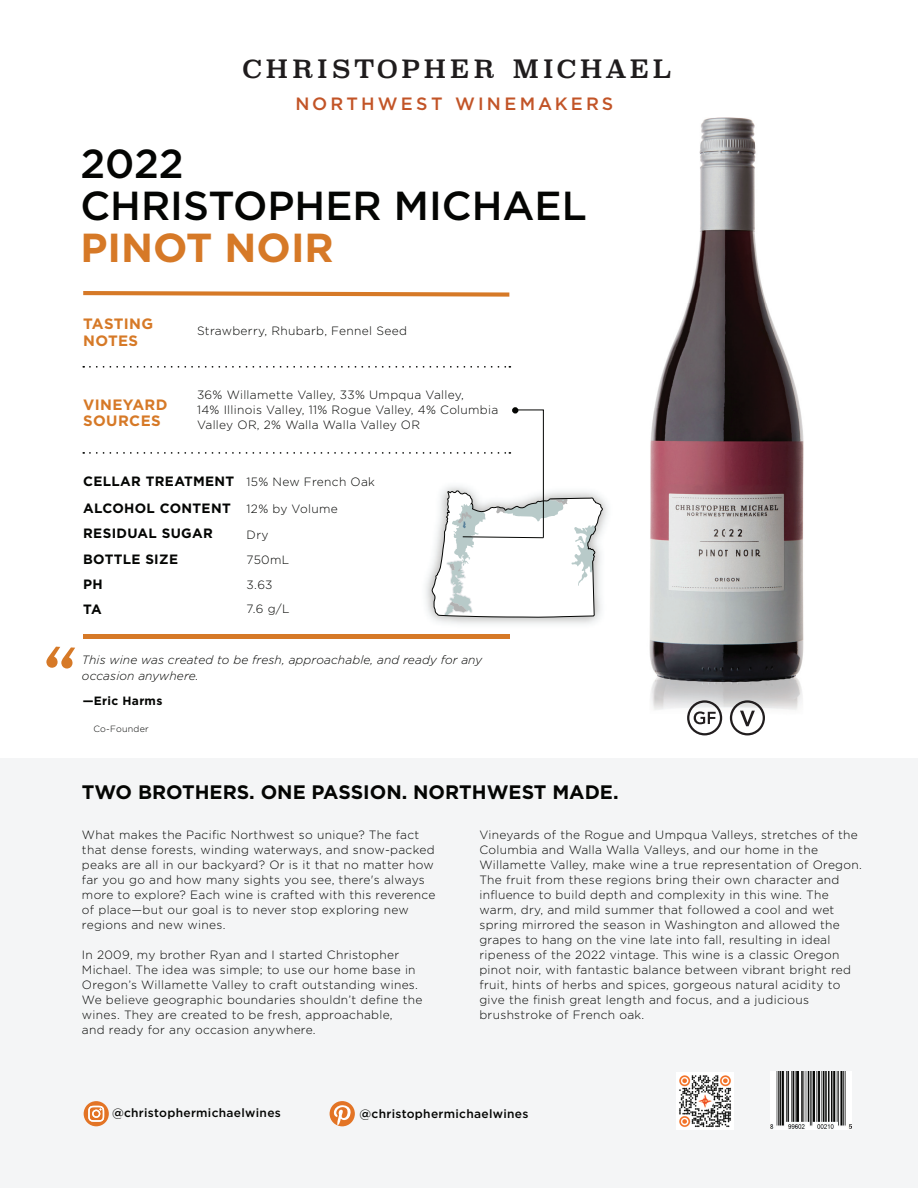
<style>
.page{position:relative;width:918px;height:1188px;background:#fff}
.page>*{position:absolute;margin:0;border:0;box-sizing:border-box;transform-origin:0 0}
.t1{font:500 40.5px/42px "Gotham";color:#040503}
.t2{font:700 40.5px "Gotham";color:#d67927}
.t3{font:24.75px "Superclarendon";letter-spacing:.16em;color:#1f1c1d}
.t4{font:700 19.5px "Gotham";color:#040503}
.t5{font:500 17.85px "Gotham";letter-spacing:.175em;color:#c25427}
.t6{font:700 15px/16.5px "Gotham";letter-spacing:.025em;color:#d67927}
.t7{font:700 13.5px/25.2px "Gotham";letter-spacing:.025em;color:#040503}
.t8{font:300 12px/15px "Gotham";letter-spacing:.025em;color:#040503}
.t9{font:italic 300 12px/16.5px "Gotham";letter-spacing:.01em;color:#040503}
.t10{font:500 12px "Gotham";letter-spacing:.025em;color:#040503}
.t11{font:700 12px "Gotham";letter-spacing:.025em;color:#040503}
.t12{font:300 9px "Gotham";letter-spacing:.025em;color:#040503}
</style>
<div class="page">
<img style="left:649px;top:117px;width:155px;height:603px">
<div style="left:512px;top:407px;width:6px;height:7px;border:2px solid #040503;border-radius:50%"></div>
<div style="left:0;top:758px;width:918px;height:430px;background:#f4f5f6"></div>
<svg style="left:90px;top:366px;width:420px;height:2px"></svg>
<svg style="left:83px;top:291px;width:426px;height:6px"></svg>
<svg style="left:90px;top:408px;width:513px;height:216px"></svg>
<hr style="left:83px;top:634px;width:426px;height:4px;background:#d67927">
<svg style="left:46px;top:647px;width:29px;height:22px"></svg>
<svg style="left:730px;top:700px;width:35px;height:35px"></svg>
<svg style="left:687px;top:700px;width:35px;height:35px"></svg>
<img style="left:677px;top:1072px;width:57px;height:58px">
<div style="left:84px;top:1101px;width:25px;height:25px;background:#e37425;border-radius:50%"></div>
<svg style="left:88px;top:1106px;width:16px;height:16px"></svg>
<div style="left:330px;top:1101px;width:25px;height:25px;background:#e37425;border-radius:50%"></div>
<svg style="left:334px;top:1105px;width:17px;height:21px"></svg>
<img style="left:770px;top:1072px;width:81px;height:58px">
<h2 class="t3" style="left:242px;top:53px;width:431px">CHRISTOPHER MICHAEL</h2>
<h3 class="t5" style="left:296px;top:92px;width:319px">NORTHWEST WINEMAKERS</h3>
<h1 class="t1" style="left:80px;top:142px;width:508px">2022<br>CHRISTOPHER MICHAEL</h1>
<h1 class="t2" style="left:80px;top:221px;width:255px">PINOT NOIR</h1>
<p class="t6" style="left:83px;top:316px;width:72px">TASTING<br>NOTES</p>
<p class="t6" style="left:83px;top:396px;width:86px">VINEYARD<br>SOURCES</p>
<p class="t8" style="left:197px;top:323px;width:211px">Strawberry, Rhubarb, Fennel Seed</p>
<p class="t8" style="left:197px;top:387px;width:303px">36% Willamette Valley, 33% Umpqua Valley,<br>14% Illinois Valley, 11% Rogue Valley, 4% Columbia<br>Valley OR, 2% Walla Walla Valley OR</p>
<p class="t7" style="left:83px;top:467px;width:153px;line-height:27.2px">CELLAR TREATMENT<br>ALCOHOL CONTENT</p>
<p class="t7" style="left:83px;top:521px;width:131px">RESIDUAL SUGAR<br>BOTTLE SIZE</p>
<p class="t7" style="left:83px;top:571px;width:21px">PH<br>TA</p>
<p class="t8" style="left:247px;top:474px;width:130px">15% New French Oak</p>
<p class="t8" style="left:247px;top:496px;width:93px;line-height:25.2px">12% by Volume<br>Dry<br>750mL<br>3.63</p>
<p class="t8" style="left:247px;top:601px;width:45px">7.6 g/L</p>
<p class="t9" style="left:82px;top:651px;width:402px">This wine was created to be fresh, approachable, and ready for any occasion anywhere.</p>
<p class="t11" style="left:83px;top:693px;width:81px">—Eric Harms</p>
<p class="t12" style="left:93px;top:723px;width:57px">Co-Founder</p>
<h3 class="t4" style="left:82px;top:780px;width:538px">TWO BROTHERS. ONE PASSION. NORTHWEST MADE.</h3>
<p class="t8" style="left:82px;top:827px;width:355px">What makes the Pacific Northwest so unique? The fact that dense forests, winding waterways, and snow-packed peaks are all in our backyard? Or is it that no matter how far you go and how many sights you see, there's always more to explore? Each wine is crafted with this reverence of place—but our goal is to never stop exploring new regions and new wines.</p>
<p class="t8" style="left:82px;top:947px;width:342px">In 2009, my brother Ryan and I started Christopher Michael. The idea was simple; to use our home base in Oregon’s Willamette Valley to craft outstanding wines.<br>We believe geographic boundaries shouldn’t define the wines. They are created to be fresh, approachable,<br>and ready for any occasion anywhere.</p>
<p class="t8" style="left:479px;top:827px;width:384px">Vineyards of the Rogue and Umpqua Valleys, stretches of the Columbia and Walla Walla Valleys, and our home in the Willamette Valley, make wine a true representation of Oregon.<br>The fruit from these regions bring their own character and influence to build depth and complexity in this wine. The warm, dry, and mild summer that followed a cool and wet spring mirrored the season in Washington and allowed the grapes to hang on the vine late into fall, resulting in ideal ripeness of the 2022 vintage. This wine is a classic Oregon pinot noir, with fantastic balance between vibrant bright red fruit, hints of herbs and spices, gorgeous natural acidity to give the finish great length and focus, and a judicious brushstroke of French oak.</p>
<p class="t10" style="left:112px;top:1105px;width:170px">@christophermichaelwines</p>
<p class="t10" style="left:360px;top:1106px;width:170px">@christophermichaelwines</p>
</div>
